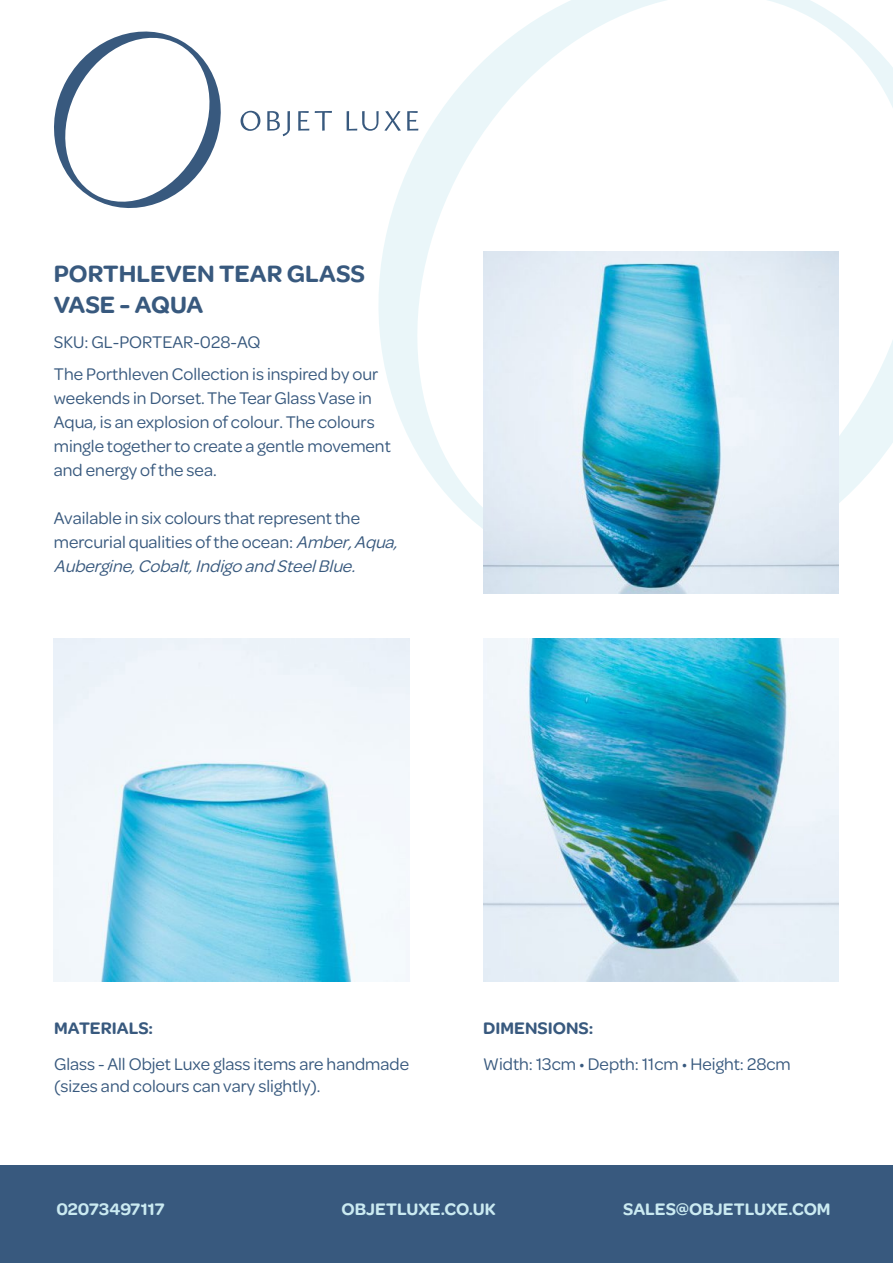
<style>
.page{position:relative;width:893px;height:1263px;background:#fff}
.page>*{position:absolute;margin:0;border:0;box-sizing:border-box;transform-origin:0 0}
.t1{font:600 25.5px/30.6px "Omnes";color:#38597e}
.t2{font:18px/24px "Omnes";color:#38597e}
.t3{font:600 18px "Omnes";color:#caeaf1}
.t4{font:600 18px "Omnes";color:#38597e}
.s1{font-style:italic}
</style>
<div class="page">
<svg style="left:378px;top:0;width:515px;height:529px"></svg>
<div style="left:0;top:1166px;width:893px;height:97px;background:#38597e"></div>
<svg style="left:241px;top:111px;width:19px;height:20px"></svg>
<svg style="left:267px;top:111px;width:23px;height:25px"></svg>
<svg style="left:298px;top:111px;width:11px;height:20px"></svg>
<svg style="left:315px;top:111px;width:17px;height:20px"></svg>
<svg style="left:347px;top:111px;width:54px;height:20px"></svg>
<svg style="left:407px;top:111px;width:11px;height:20px"></svg>
<svg style="left:54px;top:31px;width:167px;height:177px"></svg>
<img style="left:483px;top:252px;width:356px;height:342px">
<img style="left:483px;top:639px;width:356px;height:342px">
<img style="left:54px;top:639px;width:356px;height:342px">
<p class="t1" style="left:54px;top:258px;width:313px">PORTHLEVEN TEAR GLASS<br>VASE - AQUA</p>
<p class="t2" style="left:54px;top:329px;width:208px">SKU: GL-PORTEAR-028-AQ</p>
<p class="t2" style="left:54px;top:361px;width:338px">The Porthleven Collection is inspired by our weekends in Dorset. The Tear Glass Vase in Aqua, is an explosion of colour. The colours mingle together to create a gentle movement and energy of the sea.</p>
<p class="t2" style="left:54px;top:505px;width:350px">Available in six colours that represent the mercurial qualities of the ocean: <span class="s1">Amber,Aqua,<br>Aubergine,Cobalt,IndigoandSteelBlue.</span></p>
<p class="t4" style="left:54px;top:1018px;width:101px">MATERIALS:</p>
<p class="t4" style="left:483px;top:1018px;width:112px">DIMENSIONS:</p>
<p class="t2" style="left:54px;top:1052px;width:357px;line-height:21.6px">Glass - All Objet Luxe glass items are handmade (sizes and colours can vary slightly).</p>
<p class="t2" style="left:483px;top:1051px;width:309px">Width: 13cm • Depth: 11cm • Height: 28cm</p>
<p class="t3" style="left:56px;top:1199px;width:110px">02073497117</p>
<p class="t3" style="left:342px;top:1199px;width:156px">OBJETLUXE.CO.UK</p>
<p class="t3" style="left:623px;top:1199px;width:209px">SALES@OBJETLUXE.COM</p>
</div>
